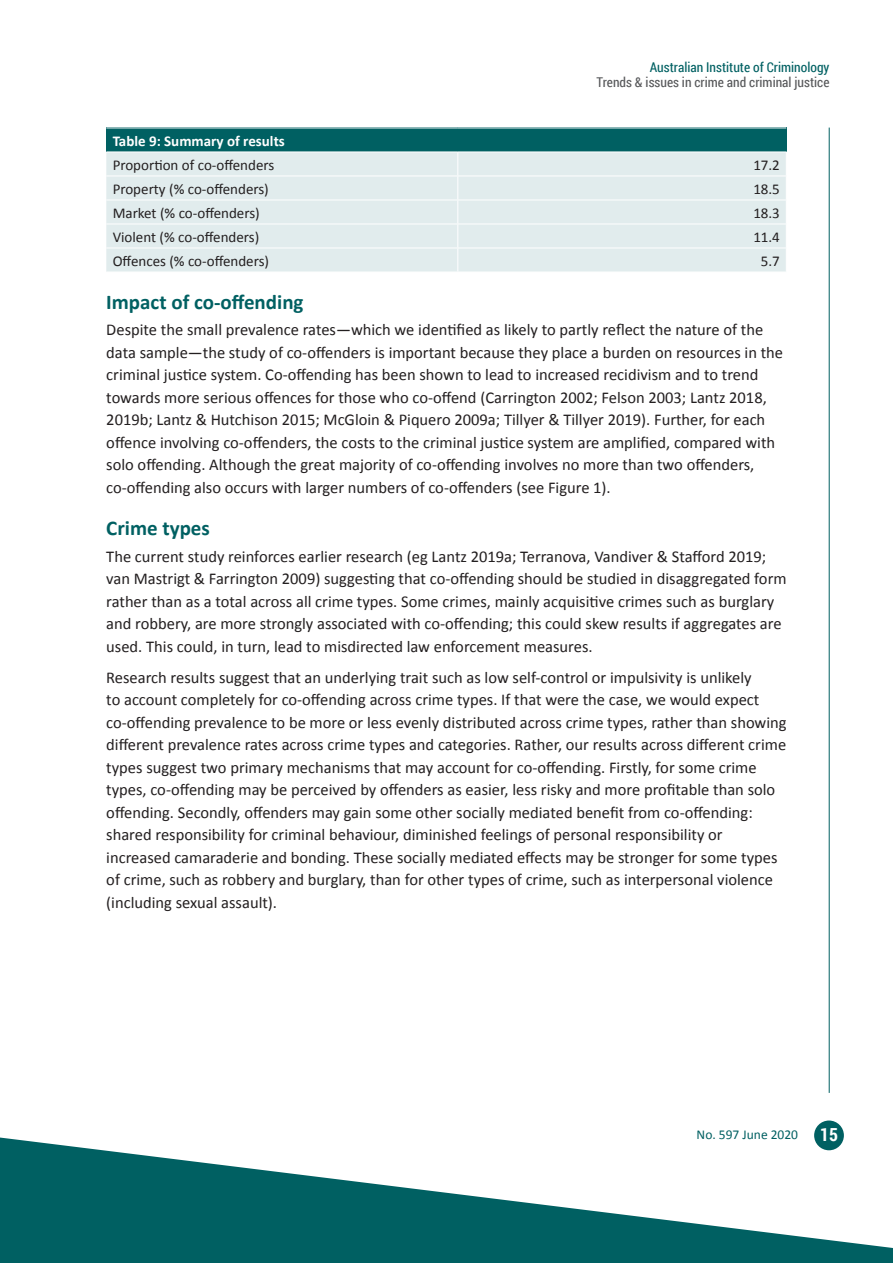
<style>
.page{position:relative;width:893px;height:1263px;background:#fff}
.page>*{position:absolute;margin:0;border:0;box-sizing:border-box;transform-origin:0 0}
.t1{font:700 21px "Calibri";color:#006062}
.body{font:16.5px/22.5px "Calibri";color:#231f20}
.Body__table{font:15px "Calibri";color:#231f20}
.Body_table_heading{font:700 15px "Calibri";color:#fff}
.t2{font:13.5px "Roboto Condensed";color:#57585a}
.t3{font:13.5px "Roboto Condensed";color:#006062}
.t4{font:13.5px "Calibri";color:#006062}
.s1{font-family:"Roboto Condensed";font-weight:700;font-size:18px;color:#fff}
</style>
<div class="page">
<hr style="left:829px;top:128px;width:1px;height:965px;background:#006062">
<div style="left:814px;top:1120px;width:30px;height:30px;background:#006062;border-radius:50%"></div>
<svg style="left:0;top:1137px;width:893px;height:126px;fill:#006062"></svg>
<div style="left:106px;top:128px;width:680px;height:24px;background:#006062"></div>
<div style="left:106px;top:153px;width:680px;height:119px;background:#e1eced"></div>
<svg style="left:457px;top:153px;width:1px;height:119px"></svg>
<hr style="left:106px;top:128px;width:352px;height:1px;background:#fff">
<hr style="left:458px;top:128px;width:328px;height:1px;background:#fff">
<hr style="left:106px;top:176px;width:352px;height:1px;background:#fff">
<hr style="left:458px;top:176px;width:329px;height:1px;background:#fff">
<hr style="left:106px;top:200px;width:352px;height:1px;background:#fff">
<hr style="left:458px;top:200px;width:329px;height:1px;background:#fff">
<hr style="left:106px;top:224px;width:352px;height:1px;background:#fff">
<hr style="left:458px;top:224px;width:329px;height:1px;background:#fff">
<hr style="left:106px;top:248px;width:352px;height:1px;background:#fff">
<hr style="left:458px;top:248px;width:329px;height:1px;background:#fff">
<p class="t3" style="left:650px;top:58px;width:181px">Australian Institute of Criminology</p>
<p class="t2" style="left:597px;top:73px;width:234px">Trends &amp; issues in crime and criminal justice</p>
<p class="Body_table_heading" style="left:113px;top:131px;width:174px">Table 9: Summary of results</p>
<p class="Body__table" style="left:113px;top:155px;width:163px">Proportion of co-offenders</p>
<p class="Body__table" style="left:753px;top:155px;width:28px">17.2</p>
<p class="Body__table" style="left:113px;top:179px;width:158px">Property (% co-offenders)</p>
<p class="Body__table" style="left:753px;top:179px;width:28px">18.5</p>
<p class="Body__table" style="left:113px;top:203px;width:149px">Market (% co-offenders)</p>
<p class="Body__table" style="left:753px;top:203px;width:28px">18.3</p>
<p class="Body__table" style="left:113px;top:227px;width:148px">Violent (% co-offenders)</p>
<p class="Body__table" style="left:753px;top:227px;width:28px">11.4</p>
<p class="Body__table" style="left:113px;top:251px;width:158px">Offences (% co-offenders)</p>
<p class="Body__table" style="left:761px;top:251px;width:20px">5.7</p>
<h2 class="t1" style="left:106px;top:288px;width:199px">Impact of co-offending</h2>
<p class="body" style="left:106px;top:319px;width:678px">Despite the small prevalence rates—which we identified as likely to partly reflect the nature of the data sample—the study of co-offenders is important because they place a burden on resources in the criminal justice system. Co-offending has been shown to lead to increased recidivism and to trend towards more serious offences for those who co-offend (Carrington 2002; Felson 2003; Lantz 2018, 2019b; Lantz &amp; Hutchison 2015; McGloin &amp; Piquero 2009a; Tillyer &amp; Tillyer 2019). Further, for each offence involving co-offenders, the costs to the criminal justice system are amplified, compared with solo offending. Although the great majority of co-offending involves no more than two offenders, co‑offending also occurs with larger numbers of co-offenders (see Figure 1).</p>
<h2 class="t1" style="left:106px;top:515px;width:105px">Crime types</h2>
<p class="body" style="left:106px;top:545px;width:682px">The current study reinforces earlier research (eg Lantz 2019a; Terranova, Vandiver &amp; Stafford 2019; van Mastrigt &amp; Farrington 2009) suggesting that co-offending should be studied in disaggregated form rather than as a total across all crime types. Some crimes, mainly acquisitive crimes such as burglary and robbery, are more strongly associated with co-offending; this could skew results if aggregates are used. This could, in turn, lead to misdirected law enforcement measures.</p>
<p class="body" style="left:106px;top:666px;width:682px">Research results suggest that an underlying trait such as low self-control or impulsivity is unlikely<br>to account completely for co-offending across crime types. If that were the case, we would expect co‑offending prevalence to be more or less evenly distributed across crime types, rather than showing different prevalence rates across crime types and categories. Rather, our results across different crime types suggest two primary mechanisms that may account for co-offending. Firstly, for some crime types, co-offending may be perceived by offenders as easier, less risky and more profitable than solo offending. Secondly, offenders may gain some other socially mediated benefit from co-offending: shared responsibility for criminal behaviour, diminished feelings of personal responsibility or increased camaraderie and bonding. These socially mediated effects may be stronger for some types of crime, such as robbery and burglary, than for other types of crime, such as interpersonal violence (including sexual assault).</p>
<p class="t4" style="left:697px;top:1126px;width:143px">No. 597 June 2020 <span class="s1">15</span></p>
</div>
